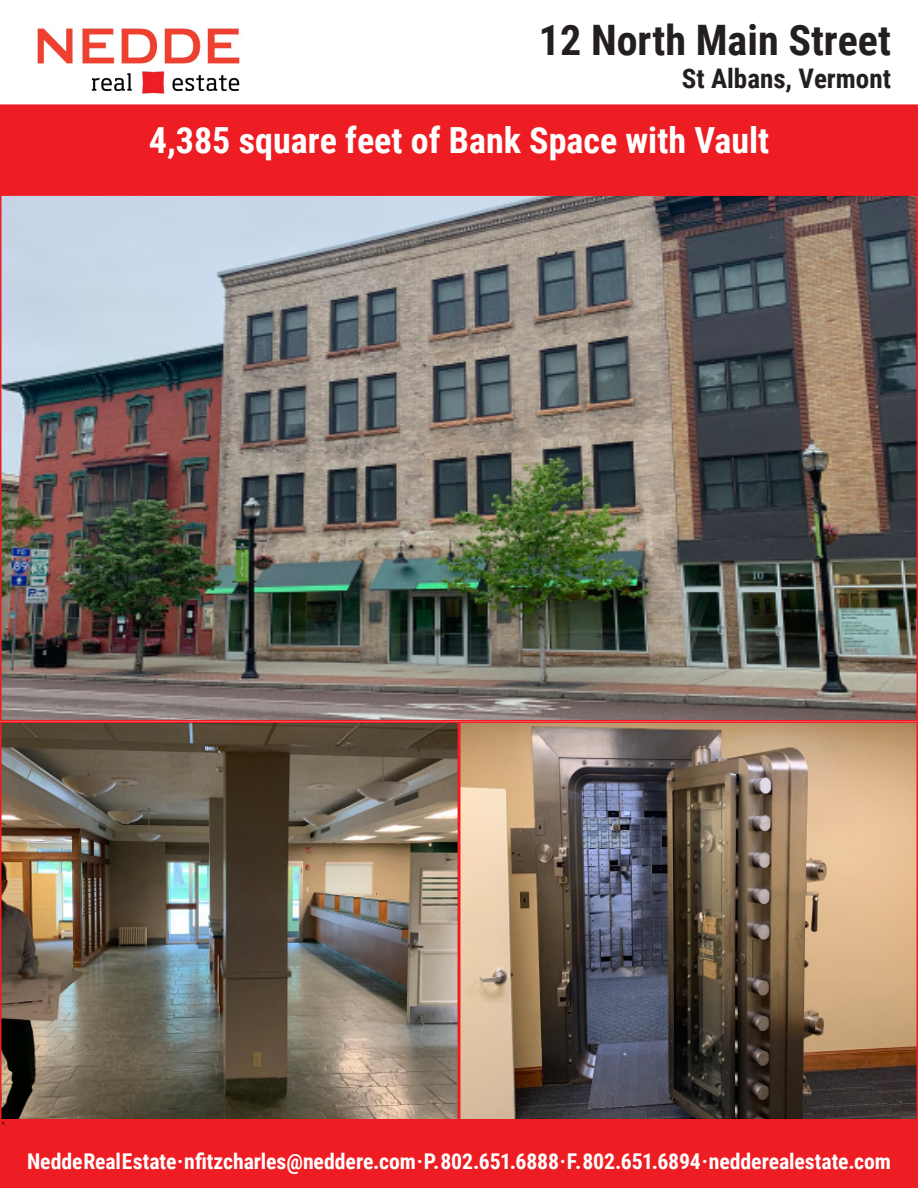
<style>
.page{position:relative;width:918px;height:1188px;background:#fff}
.page>*{position:absolute;margin:0;border:0;box-sizing:border-box;transform-origin:0 0}
.t1{font:700 42px "Roboto Condensed";color:#231f20}
.t2{font:700 36px "Roboto Condensed";color:#fff}
.t3{font:700 27px "Roboto Condensed";color:#231f20}
.t4{font:700 21.75px "Roboto Condensed";letter-spacing:-.005em;color:#fff}
.t5{font:18px "Minion Pro";color:#231f20}
</style>
<div class="page">
<div style="left:1px;top:105px;width:916px;height:97px;background:#ee1d23"></div>
<div style="left:0;top:104px;width:918px;height:98px;border:2px solid #ee1d23"></div>
<img style="left:3px;top:197px;width:912px;height:521px">
<div style="left:0;top:1120px;width:918px;height:68px;background:#ee1d23"></div>
<img style="left:37px;top:28px;width:203px;height:66px">
<img style="left:462px;top:724px;width:453px;height:393px">
<div style="left:459px;top:721px;width:459px;height:399px;border:2px solid #ee1d23"></div>
<img style="left:3px;top:724px;width:453px;height:393px">
<div style="left:0;top:721px;width:459px;height:399px;border:2px solid #ee1d23"></div>
<p class="t1" style="left:539px;top:11px;width:354px">12 North Main Street</p>
<p class="t3" style="left:682px;top:59px;width:211px">St Albans, Vermont</p>
<p class="t2" style="left:149px;top:115px;width:622px">4,385 square feet of Bank Space with Vault</p>
<p class="t5" style="left:0;top:1116px;width:9px">`</p>
<p class="t4" style="left:27px;top:1146px;width:865px">Nedde Real Estate · nfitzcharles@neddere.com · P. 802.651.6888 · F. 802.651.6894 · nedderealestate.com</p>
</div>
